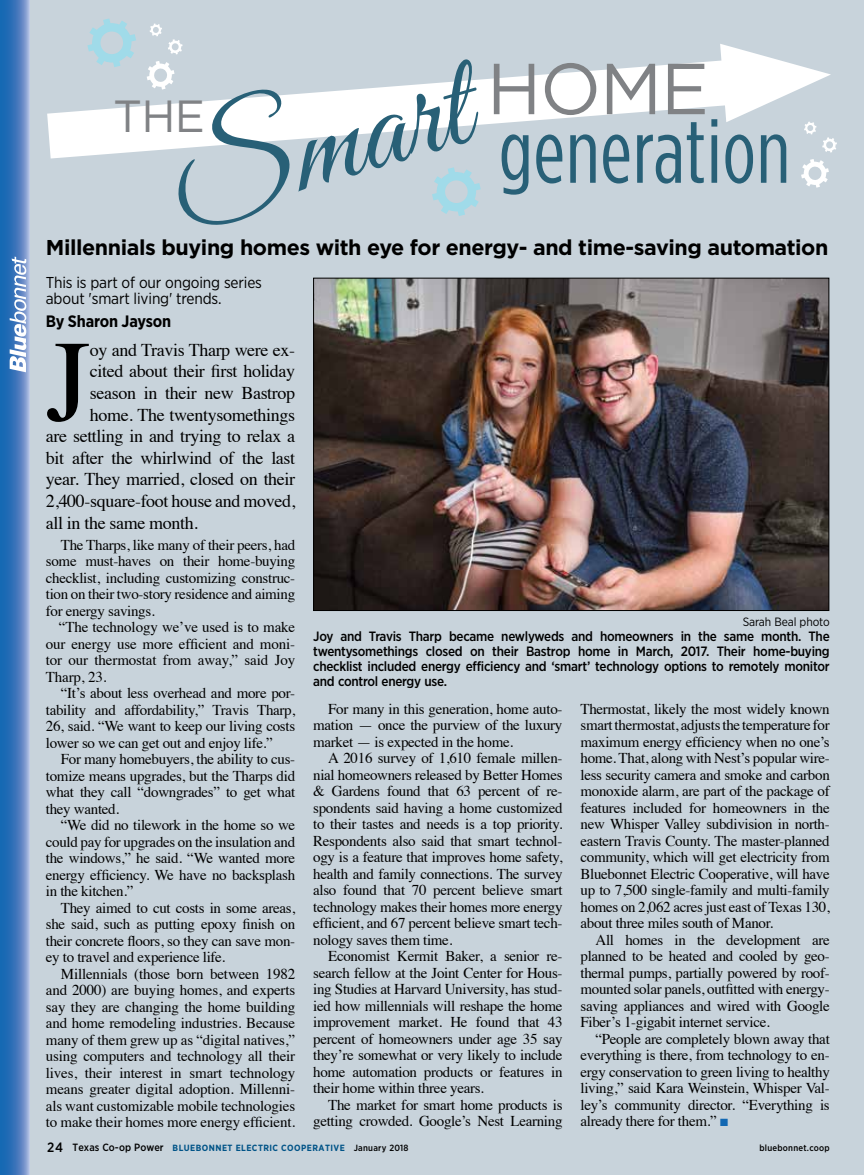
<style>
.page{position:relative;width:864px;height:1175px;background:#fff}
.page>*{position:absolute;margin:0;border:0;box-sizing:border-box;transform-origin:0 0}
.t1{font:115.95px "Times";color:#000}
.t2{font:90px "Gotham Condensed";letter-spacing:.01em;color:#286077}
.t3{font:72px "Gotham";color:#808285}
.t4{font:45px "Gotham";color:#808285}
.t5{font:700 21.45px "Gotham";letter-spacing:-.02em;color:#000}
.t6{font:18px "Times";letter-spacing:-.02em;color:#000}
.t7{font:700 16.5px "Gotham Narrow";letter-spacing:-.01em;color:#000}
.t8{font:15.75px/16.5px "Gotham Narrow";letter-spacing:-.01em;color:#000}
.t9{font:15px/16.5px "Times";letter-spacing:-.02em;color:#000;text-align:justify}
.t10{font:500 13.5px/15px "Gotham Narrow";letter-spacing:-.02em;color:#000;text-align:justify}
.t11{font:12px "Gotham Narrow";letter-spacing:-.01em;color:#000}
.t12{font:700 9px "Gotham Narrow";letter-spacing:.05em;color:#005387}
.t13{font:500 9px "Gotham Narrow";letter-spacing:.025em;color:#000}
.s1{color:#1268b3}
.s2{font-weight:500;font-size:13.5px;color:#000}
.s3{font-weight:500;font-size:10.5px;color:#000}
.s4{font-weight:500;color:#000}
</style>
<div class="page">
<svg style="left:0;top:0;width:31px;height:1174px;background:#4c81c0"></svg>
<svg style="left:10px;top:256px;width:16px;height:116px"></svg>
<div style="left:31px;top:0;width:833px;height:1174px;background:#c8d3db"></div>
<hr style="left:863px;top:908px;width:1px;height:190px;background:#fff">
<img style="left:315px;top:280px;width:512px;height:329px">
<svg style="left:1px;top:32px;width:719px;height:152px"></svg>
<svg style="left:147px;top:61px;width:28px;height:29px"></svg>
<svg style="left:168px;top:39px;width:15px;height:15px"></svg>
<svg style="left:150px;top:23px;width:12px;height:13px"></svg>
<svg style="left:801px;top:159px;width:28px;height:29px"></svg>
<svg style="left:720px;top:44px;width:117px;height:109px"></svg>
<svg style="left:87px;top:18px;width:49px;height:49px"></svg>
<svg style="left:478px;top:167px;width:3px;height:36px"></svg>
<svg style="left:178px;top:59px;width:300px;height:166px"></svg>
<h3 class="t4" style="left:113px;top:87px;width:93px">THE</h3>
<h3 class="t3" style="left:487px;top:43px;width:224px">HOME</h3>
<h2 class="t2" style="left:499px;top:100px;width:293px">generation</h2>
<h3 class="t5" style="left:46px;top:234px;width:784px">Millennials buying homes with eye for energy- and time-saving automation</h3>
<p class="t8" style="left:46px;top:273px;width:218px">This is part of our ongoing series about 'smart living' trends.</p>
<p class="t7" style="left:46px;top:310px;width:127px">By Sharon Jayson</p>
<h1 class="t1" style="left:46px;top:273px;width:47px">J</h1>
<p class="t6" style="left:90px;top:333px;width:207px">oy and Travis Tharp were ex-</p>
<p class="t6" style="left:90px;top:354px;width:207px">cited about their first holiday</p>
<p class="t6" style="left:90px;top:376px;width:207px">season in their new Bastrop</p>
<p class="t6" style="left:90px;top:397px;width:207px">home. The twentysomethings</p>
<p class="t6" style="left:46px;top:419px;width:251px">are settling in and trying to relax a</p>
<p class="t6" style="left:46px;top:441px;width:251px">bit after the whirlwind of the last</p>
<p class="t6" style="left:46px;top:462px;width:251px">year. They married, closed on their</p>
<p class="t6" style="left:46px;top:484px;width:251px">2,400-square-foot house and moved,</p>
<p class="t6" style="left:46px;top:505px;width:153px">all in the same month.</p>
<p class="t9" style="left:46px;top:535px;width:251px;text-indent:15px">The Tharps, like many of their peers, had some must-haves on their home-buying checklist, including customizing construc&shy;tion on their two-story residence and aiming for energy savings.</p>
<p class="t9" style="left:46px;top:617px;width:251px;text-indent:13px">“The technology we’ve used is to make our energy use more efficient and moni&shy;tor our thermostat from away,” said Joy Tharp, 23.</p>
<p class="t9" style="left:46px;top:683px;width:251px;text-indent:15px">“It’s about less overhead and more por&shy;tability and affordability,” Travis Tharp, 26, said. “We want to keep our living costs lower so we can get out and enjoy life.”</p>
<p class="t9" style="left:46px;top:749px;width:251px;text-indent:15px">For many homebuyers, the ability to cus&shy;tomize means upgrades, but the Tharps did what they call “downgrades” to get what they wanted.</p>
<p class="t9" style="left:46px;top:815px;width:251px;text-indent:15px">“We did no tilework in the home so we could pay for upgrades on the insulation and the windows,” he said. “We wanted more energy efficiency. We have no backsplash in the kitchen.”</p>
<p class="t9" style="left:46px;top:898px;width:251px;text-indent:15px">They aimed to cut costs in some areas, she said, such as putting epoxy finish on their concrete floors, so they can save mon&shy;ey to travel and experience life.</p>
<p class="t9" style="left:46px;top:964px;width:251px;text-indent:15px">Millennials (those born between 1982 and 2000) are buying homes, and experts say they are changing the home building and home remodeling industries. Because many of them grew up as “digital natives,” using computers and technology all their lives, their interest in smart technology means greater digital adoption. Millenni&shy;als want customizable mobile technologies to make their homes more energy efficient.</p>
<p class="t11" style="left:743px;top:614px;width:89px">Sarah Beal photo</p>
<p class="t10" style="left:313px;top:628px;width:518px">Joy and Travis Tharp became newlyweds and homeowners in the same month. The twentysomethings closed on their Bastrop home in March, 2017. Their home-buying checklist included energy efficiency and ‘smart’ technology options to remotely monitor and control energy use.</p>
<p class="t9" style="left:313px;top:699px;width:251px;text-indent:15px">For many in this generation, home auto&shy;mation — once the purview of the luxury market — is expected in the home.</p>
<p class="t9" style="left:313px;top:748px;width:251px;text-indent:15px">A 2016 survey of 1,610 female millen&shy;nial homeowners released by Better Homes &amp; Gardens found that 63 percent of re&shy;spondents said having a home customized to their tastes and needs is a top priority.<br>Respondents also said that smart technol&shy;ogy is a feature that improves home safety, health and family connections. The survey also found that 70 percent believe smart technology makes their homes more energy efficient, and 67 percent believe smart tech&shy;nology saves them time.</p>
<p class="t9" style="left:313px;top:946px;width:251px;text-indent:15px">Economist Kermit Baker, a senior re&shy;search fellow at the Joint Center for Hous&shy;ing Studies at Harvard University, has stud&shy;ied how millennials will reshape the home improvement market. He found that 43 percent of homeowners under age 35 say they’re somewhat or very likely to include home automation products or features in their home within three years.</p>
<p class="t9" style="left:313px;top:1095px;width:251px;text-align:right">The market for smart home products is getting crowded. Google’s Nest Learning</p>
<p class="t9" style="left:580px;top:699px;width:251px">Thermostat, likely the most widely known smart thermostat, adjusts the temperature for maximum energy efficiency when no one’s home. That, along with Nest’s popular wire&shy;less security camera and smoke and carbon monoxide alarm, are part of the package of features included for homeowners in the new Whisper Valley subdivision in north&shy;eastern Travis County. The master-planned community, which will get electricity from Bluebonnet Electric Cooperative, will have up to 7,500 single-family and multi-family homes on 2,062 acres just east of Texas 130, about three miles south of Manor.</p>
<p class="t9" style="left:580px;top:930px;width:251px;text-indent:15px">All homes in the development are planned to be heated and cooled by geo&shy;thermal pumps, partially powered by roof&shy;mounted solar panels, outfitted with energy&shy;saving appliances and wired with Google Fiber’s 1-gigabit internet service.</p>
<p class="t9" style="left:580px;top:1029px;width:251px;text-indent:15px">“People are completely blown away that everything is there, from technology to en&shy;ergy conservation to green living to healthy living,” said Kara Weinstein, Whisper Val&shy;ley’s community director. “Everything is already there for them.” <span class="s1">■</span></p>
<p class="t12" style="left:47px;top:1141px;width:363px"><span class="s2">24</span> <span class="s3">Texas Co-op Power</span> BLUEBONNET ELECTRIC COOPERATIVE <span class="s4">January 2018</span></p>
<p class="t13" style="left:759px;top:1141px;width:72px">bluebonnet.coop</p>
</div>
